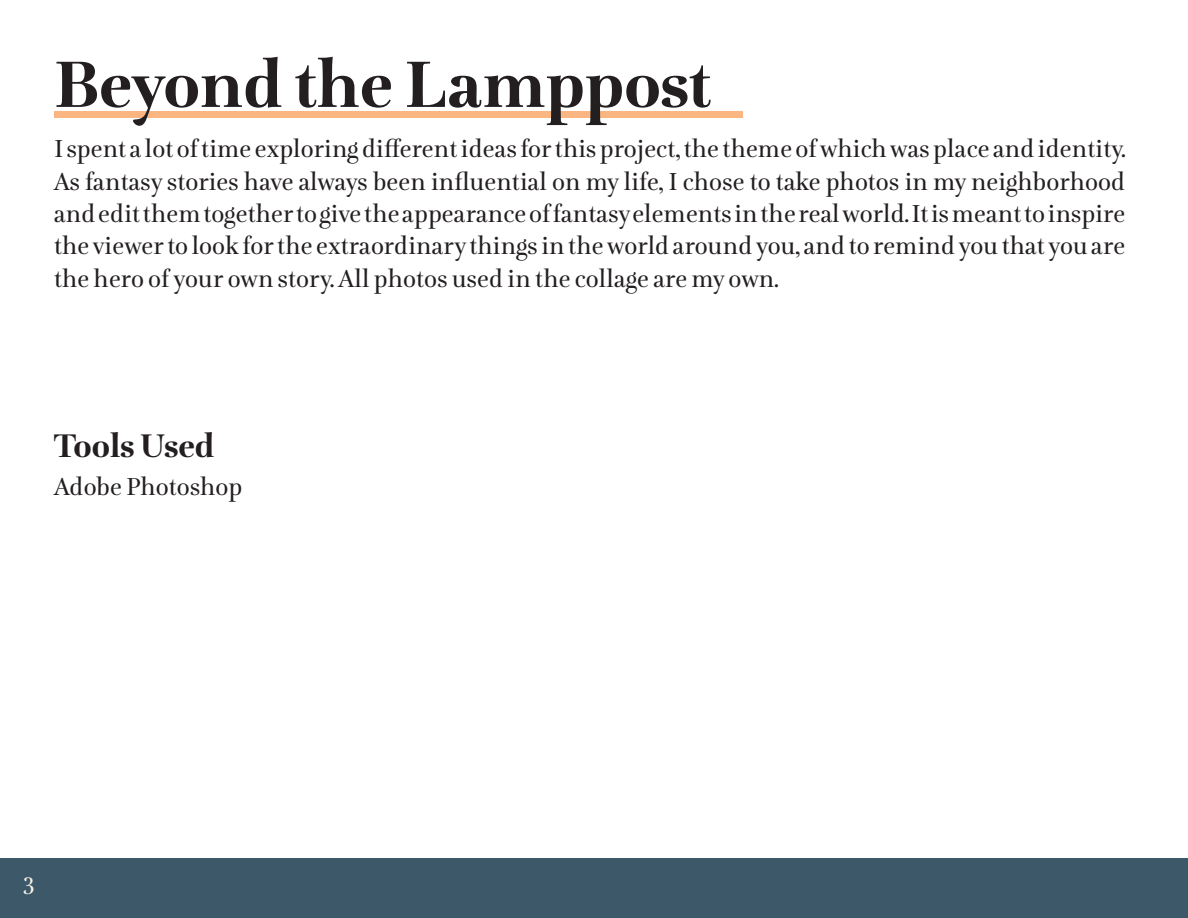
<style>
.page{position:relative;width:1188px;height:918px;background:#fff}
.page>*{position:absolute;margin:0;border:0;box-sizing:border-box;transform-origin:0 0}
.t1{font:700 72px "Lavigne Display";color:#231f20}
.t2{font:700 36px "Lavigne Display";color:#231f20}
.t3{font:27px/32.4px "Lavigne Display";color:#231f20;text-align:justify}
.t4{font:27px "Lavigne Display";color:#f8f3e5}
</style>
<div class="page">
<div style="left:54px;top:112px;width:688px;height:6px;background:#fab581"></div>
<div style="left:0;top:859px;width:1188px;height:59px;background:#3d5969"></div>
<p class="t1" style="left:54px;top:45px;width:659px">Beyond the Lamppost</p>
<p class="t3" style="left:54px;top:133px;width:1073px">I spent a lot of time exploring different ideas for this project, the theme of which was place and identity.<br>As fantasy stories have always been influential on my life, I chose to take photos in my neighborhood and edit them together to give the appearance of fantasy elements in the real world. It is meant to inspire the viewer to look for the extraordinary things in the world around you, and to remind you that you are the hero of your own story. All photos used in the collage are my own.</p>
<p class="t2" style="left:54px;top:427px;width:162px">Tools Used</p>
<p class="t3" style="left:54px;top:471px;width:190px">Adobe Photoshop</p>
<p class="t4" style="left:23px;top:867px;width:12px">3</p>
</div>
